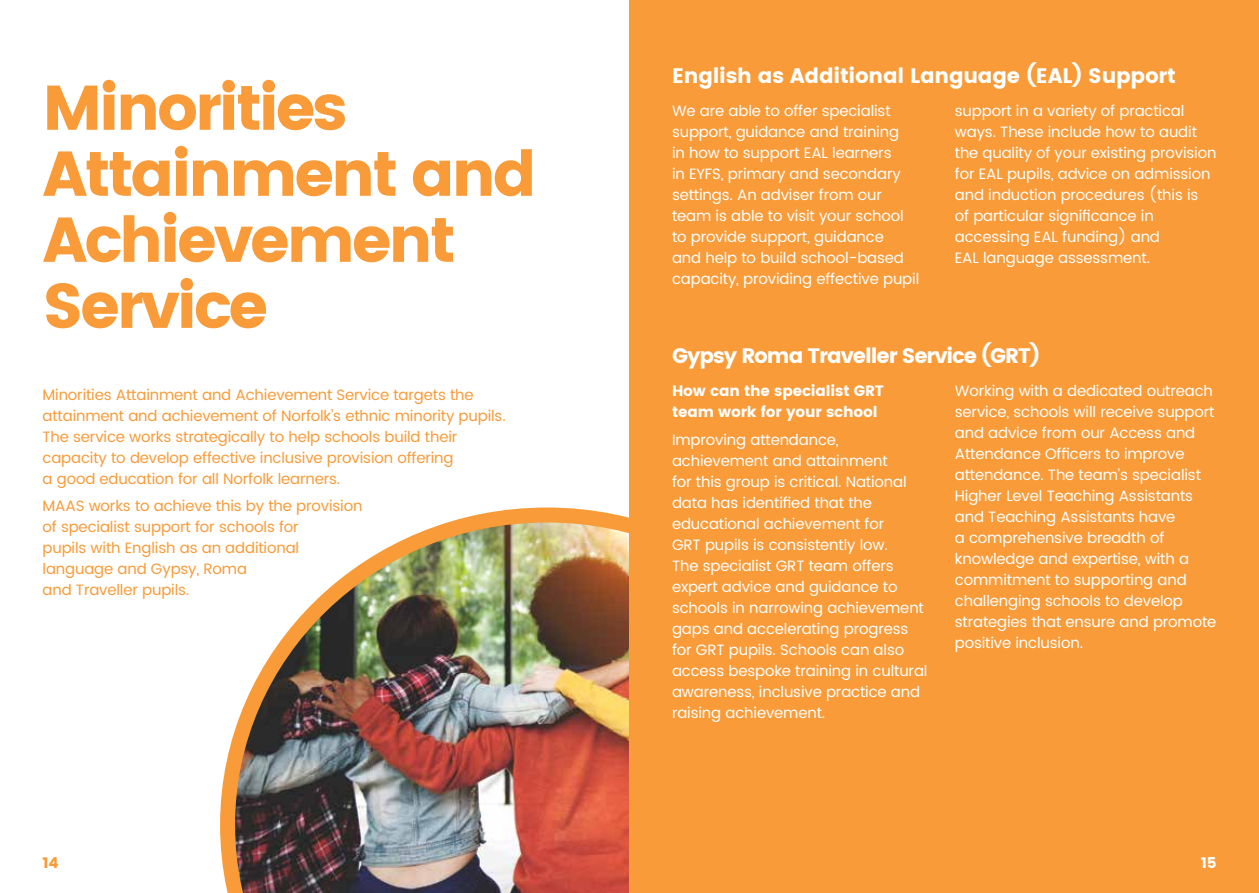
<style>
.page{position:relative;width:1259px;height:893px;background:#fff}
.page>*{position:absolute;margin:0;border:0;box-sizing:border-box;transform-origin:0 0}
.t1{font:63px/66px "Poppins";letter-spacing:-.05em;color:#f89b38}
.t2{font:21px "Poppins";letter-spacing:-.01em;color:#fff}
.t3{font:21px "Poppins";letter-spacing:-.05em;color:#fff}
.t4{font:15px/21px "Poppins";letter-spacing:-.01em;color:#fff}
.t5{font:15px/21px "Poppins";letter-spacing:-.01em;color:#f89b38}
.t6{font:15px/21px "Poppins";letter-spacing:-.01em;color:#fff}
.t7{font:15px "Poppins";color:#f89b38}
</style>
<div class="page">
<img style="left:220px;top:507px;width:409px;height:386px">
<div style="left:629px;top:0;width:630px;height:893px;background:#f89b38"></div>
<h1 class="t1" style="left:43px;top:75px;width:495px">Minorities<br>Attainment and<br>Achievement<br>Service</h1>
<p class="t5" style="left:43px;top:385px;width:465px">Minorities Attainment and Achievement Service targets the attainment and achievement of Norfolk’s ethnic minority pupils.<br>The service works strategically to help schools build their capacity to develop effective inclusive provision offering<br>a good education for all Norfolk learners.</p>
<p class="t5" style="left:43px;top:496px;width:321px">MAAS works to achieve this by the provision of specialist support for schools for<br>pupils with English as an additional language and Gypsy, Roma<br>and Traveller pupils.</p>
<h2 class="t2" style="left:672px;top:63px;width:505px">English as Additional Language (EAL) Support</h2>
<p class="t4" style="left:672px;top:100px;width:249px">We are able to offer specialist support, guidance and training<br>in how to support EAL learners<br>in EYFS, primary and secondary settings. An adviser from our team is able to visit your school to provide support, guidance<br>and help to build school-based capacity, providing effective pupil</p>
<p class="t4" style="left:955px;top:100px;width:263px">support in a variety of practical ways. These include how to audit the quality of your existing provision for EAL pupils, advice on admission and induction procedures (this is of particular significance in accessing EAL funding) and<br>EAL language assessment.</p>
<h2 class="t3" style="left:672px;top:344px;width:369px">Gypsy Roma Traveller Service (GRT)</h2>
<p class="t6" style="left:672px;top:381px;width:213px">How can the specialist GRT team work for your school</p>
<p class="t4" style="left:672px;top:429px;width:257px">Improving attendance, achievement and attainment<br>for this group is critical. National data has identified that the educational achievement for<br>GRT pupils is consistently low.<br>The specialist GRT team offers expert advice and guidance to schools in narrowing achievement gaps and accelerating progress for GRT pupils. Schools can also access bespoke training in cultural awareness, inclusive practice and raising achievement.</p>
<p class="t4" style="left:955px;top:381px;width:263px">Working with a dedicated outreach service, schools will receive support and advice from our Access and<br>Attendance Officers to improve attendance. The team’s specialist<br>Higher Level Teaching Assistants and Teaching Assistants have<br>a comprehensive breadth of knowledge and expertise, with a commitment to supporting and challenging schools to develop strategies that ensure and promote positive inclusion.</p>
<p class="t7" style="left:43px;top:854px;width:18px">14</p>
<p class="t6" style="left:1200px;top:852px;width:17px">15</p>
</div>
